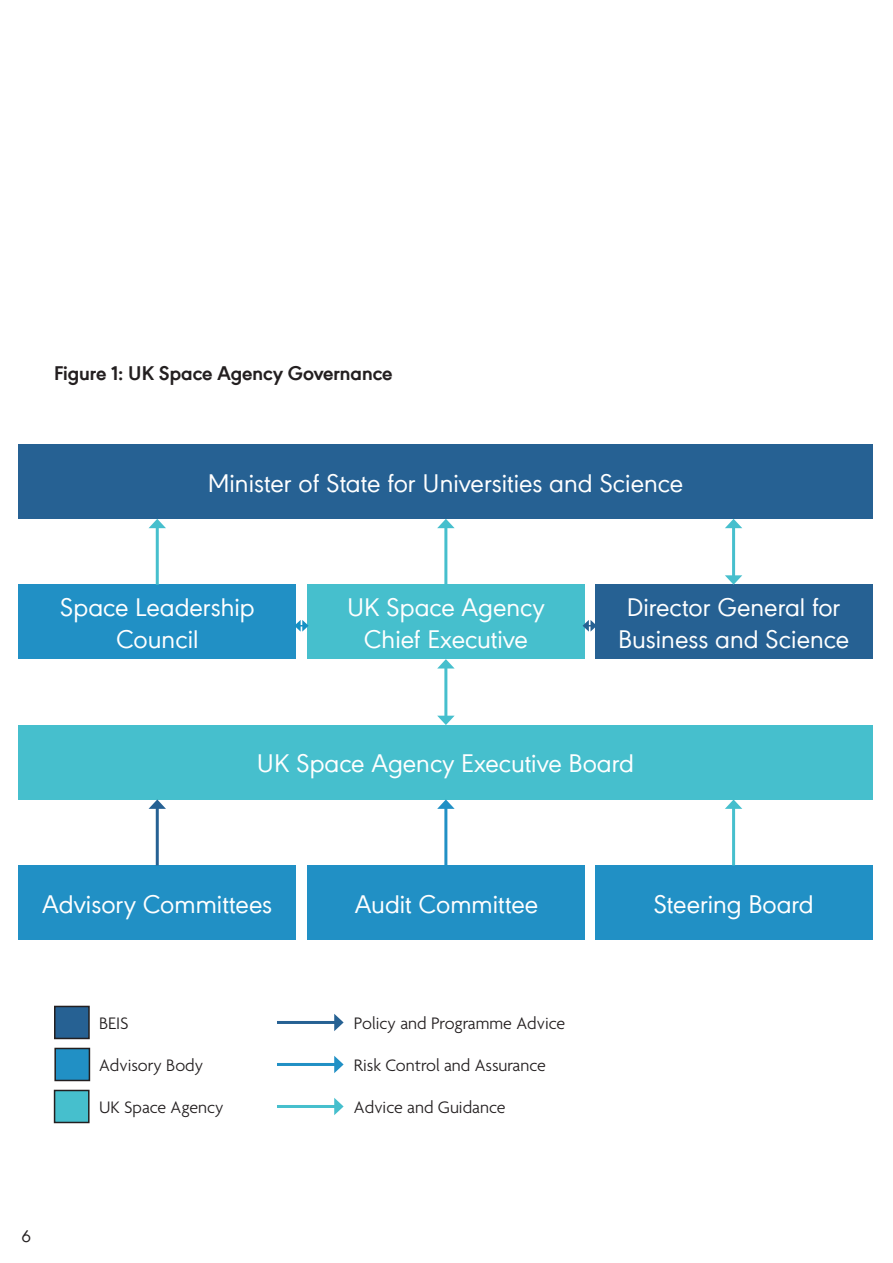
<style>
.page{position:relative;width:893px;height:1263px;background:#fff}
.page>*{position:absolute;margin:0;border:0;box-sizing:border-box;transform-origin:0 0}
.t1{font:27px/32.4px "URW Geometric";color:#fff;text-align:center}
.Heading_1{font:700 21px "URW Geometric";color:#231f20}
.t2{font:300 18px "Agenda";color:#231f20}
.t3{font:18px "URW Geometric";color:#231f20}
</style>
<div class="page">
<div style="left:18px;top:444px;width:854px;height:75px;background:#266193"></div>
<div style="left:18px;top:585px;width:278px;height:74px;background:#2190c5"></div>
<div style="left:307px;top:585px;width:278px;height:74px;background:#46bfcd"></div>
<div style="left:595px;top:585px;width:277px;height:74px;background:#266193"></div>
<div style="left:18px;top:725px;width:854px;height:74px;background:#46bfcd"></div>
<div style="left:18px;top:865px;width:278px;height:75px;background:#2190c5"></div>
<div style="left:308px;top:865px;width:277px;height:75px;background:#2190c5"></div>
<div style="left:595px;top:865px;width:277px;height:75px;background:#2190c5"></div>
<div style="left:55px;top:1006px;width:34px;height:32px;background:#266193"></div>
<div style="left:54px;top:1006px;width:36px;height:33px;border:2px solid #231f20"></div>
<div style="left:55px;top:1048px;width:34px;height:32px;background:#2190c5"></div>
<div style="left:54px;top:1048px;width:36px;height:33px;border:2px solid #231f20"></div>
<div style="left:55px;top:1090px;width:34px;height:32px;background:#46bfcd"></div>
<div style="left:54px;top:1090px;width:36px;height:33px;border:2px solid #231f20"></div>
<hr style="left:156px;top:525px;width:3px;height:60px;background:#46bfcd">
<svg style="left:149px;top:519px;width:17px;height:9px"></svg>
<hr style="left:277px;top:1021px;width:60px;height:3px;background:#266193">
<svg style="left:334px;top:1014px;width:10px;height:17px"></svg>
<hr style="left:277px;top:1063px;width:60px;height:3px;background:#2190c5">
<svg style="left:334px;top:1056px;width:10px;height:17px"></svg>
<hr style="left:277px;top:1105px;width:60px;height:3px;background:#46bfcd">
<svg style="left:334px;top:1098px;width:10px;height:17px"></svg>
<hr style="left:156px;top:806px;width:3px;height:59px;background:#266193">
<svg style="left:149px;top:799px;width:17px;height:10px"></svg>
<hr style="left:444px;top:525px;width:3px;height:60px;background:#46bfcd">
<svg style="left:437px;top:519px;width:18px;height:9px"></svg>
<hr style="left:732px;top:525px;width:3px;height:53px;background:#46bfcd">
<svg style="left:725px;top:575px;width:17px;height:10px"></svg>
<svg style="left:725px;top:519px;width:17px;height:9px"></svg>
<hr style="left:444px;top:666px;width:3px;height:52px;background:#46bfcd">
<svg style="left:437px;top:716px;width:18px;height:9px"></svg>
<svg style="left:437px;top:659px;width:17px;height:9px"></svg>
<hr style="left:444px;top:806px;width:3px;height:59px;background:#2190c5">
<svg style="left:437px;top:799px;width:18px;height:10px"></svg>
<hr style="left:732px;top:806px;width:3px;height:59px;background:#46bfcd">
<svg style="left:725px;top:799px;width:17px;height:10px"></svg>
<svg style="left:295px;top:620px;width:14px;height:12px"></svg>
<svg style="left:583px;top:620px;width:12px;height:12px"></svg>
<p class="Heading_1" style="left:54px;top:357px;width:340px">Figure 1: UK Space Agency Governance</p>
<p class="t1" style="left:208px;top:464px;width:477px">Minister of State for Universities and Science</p>
<p class="t1" style="left:60px;top:589px;width:196px">Space Leadership<br>Council</p>
<p class="t1" style="left:347px;top:589px;width:199px">UK Space Agency<br>Chief Executive</p>
<p class="t1" style="left:618px;top:589px;width:233px">Director General for<br>Business and Science</p>
<p class="t1" style="left:257px;top:745px;width:379px">UK Space Agency Executive Board</p>
<p class="t1" style="left:42px;top:885px;width:232px">Advisory Committees</p>
<p class="t1" style="left:355px;top:885px;width:185px">Audit Committee</p>
<p class="t1" style="left:653px;top:885px;width:162px">Steering Board</p>
<p class="t2" style="left:99px;top:1013px;width:31px">BEIS</p>
<p class="t2" style="left:99px;top:1055px;width:106px">Advisory Body</p>
<p class="t2" style="left:99px;top:1097px;width:126px">UK Space Agency</p>
<p class="t2" style="left:354px;top:1013px;width:213px">Policy and Programme Advice</p>
<p class="t2" style="left:354px;top:1055px;width:193px">Risk Control and Assurance</p>
<p class="t2" style="left:354px;top:1097px;width:153px">Advice and Guidance</p>
<p class="t3" style="left:21px;top:1223px;width:11px">6</p>
</div>
